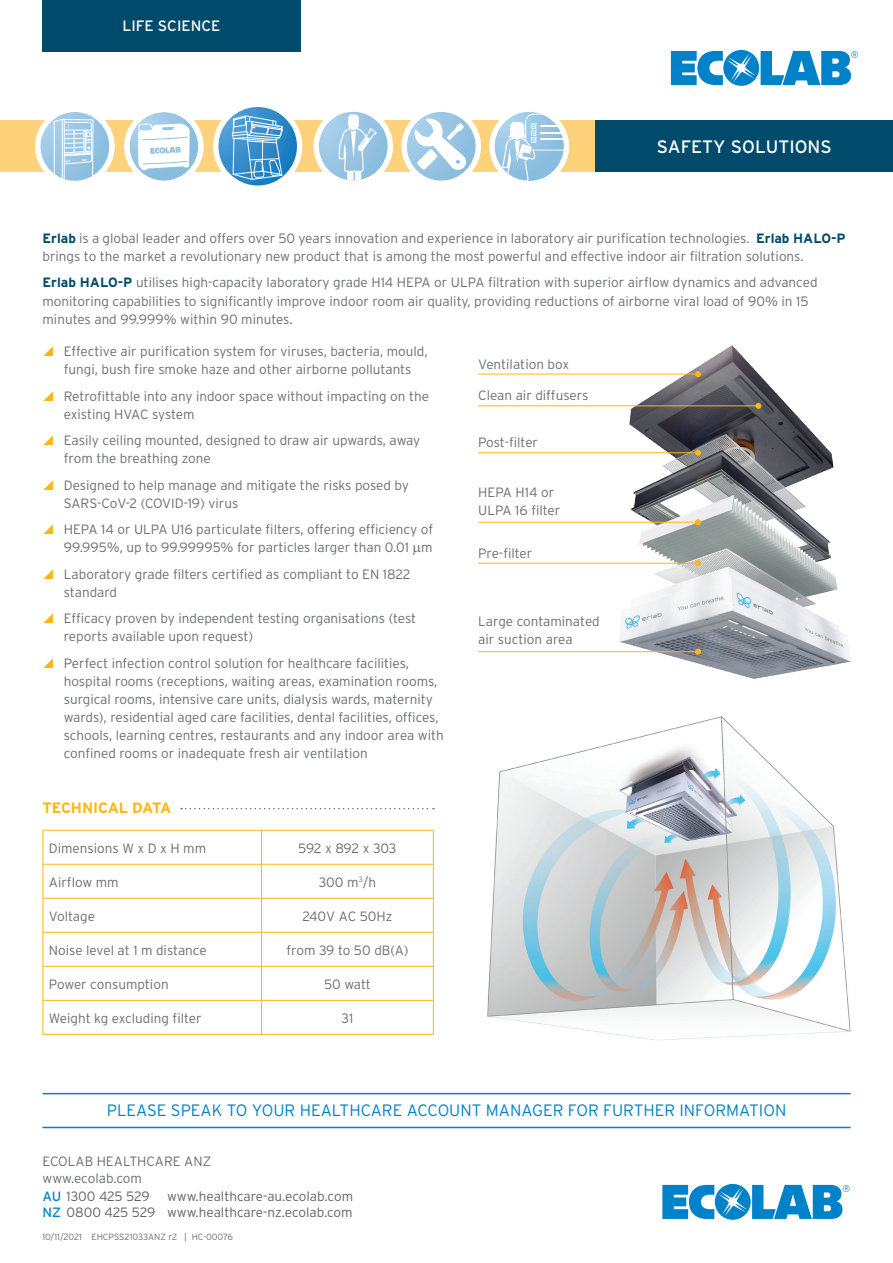
<style>
.page{position:relative;width:893px;height:1263px;background:#fff}
.page>*{position:absolute;margin:0;border:0;box-sizing:border-box;transform-origin:0 0}
.t1{font:18px "Interstate";color:#fff}
.Second_Header{font:300 16.5px "Interstate";color:#0082c8}
.Headline{font:700 15px "Interstate";letter-spacing:-.015em;color:#fcb615}
.t2{font:15px "Interstate";color:#fff}
.Bullets_PURPLE{font:300 13.5px/18px "Interstate";color:#6c6d70}
.Bullets_7409{font:300 13.5px/16.5px "Interstate";color:#6c6d70}
.Bullets_7409-2{font:300 13.5px/16.5px "Interstate";color:#636366;text-align:right}
.Bullets_7409-3{font:300 13.5px "Interstate";letter-spacing:-.03em;color:#6c6d70}
.Bullets_7409-4{font:300 9px "Interstate";color:#6c6d70}
.s1{font-weight:700;color:#004b6c}
.s2{font-weight:400;color:#0082c8}
</style>
<div class="page">
<svg style="left:662px;top:1184px;width:188px;height:36px"></svg>
<hr style="left:43px;top:1093px;width:808px;height:1px;background:#0082c8">
<hr style="left:43px;top:1127px;width:808px;height:1px;background:#0082c8">
<div style="left:43px;top:0;width:258px;height:51px;background:#004b6c"></div>
<svg style="left:671px;top:50px;width:187px;height:36px"></svg>
<svg style="left:181px;top:808px;width:253px;height:1px"></svg>
<hr style="left:43px;top:830px;width:218px;height:1px;background:#fcb615">
<hr style="left:43px;top:831px;width:1px;height:33px;background:#fcb615">
<hr style="left:261px;top:830px;width:173px;height:1px;background:#fcb615">
<hr style="left:261px;top:831px;width:1px;height:33px;background:#fcb615">
<hr style="left:433px;top:831px;width:1px;height:33px;background:#fcb615">
<hr style="left:43px;top:864px;width:218px;height:1px;background:#fcb615">
<hr style="left:43px;top:865px;width:1px;height:33px;background:#fcb615">
<hr style="left:261px;top:864px;width:173px;height:1px;background:#fcb615">
<hr style="left:261px;top:865px;width:1px;height:33px;background:#fcb615">
<hr style="left:433px;top:865px;width:1px;height:33px;background:#fcb615">
<hr style="left:43px;top:898px;width:218px;height:1px;background:#fcb615">
<hr style="left:43px;top:899px;width:1px;height:33px;background:#fcb615">
<hr style="left:261px;top:898px;width:173px;height:1px;background:#fcb615">
<hr style="left:261px;top:899px;width:1px;height:33px;background:#fcb615">
<hr style="left:433px;top:899px;width:1px;height:33px;background:#fcb615">
<hr style="left:43px;top:932px;width:218px;height:1px;background:#fcb615">
<hr style="left:43px;top:933px;width:1px;height:33px;background:#fcb615">
<hr style="left:261px;top:932px;width:173px;height:1px;background:#fcb615">
<hr style="left:261px;top:933px;width:1px;height:33px;background:#fcb615">
<hr style="left:433px;top:933px;width:1px;height:33px;background:#fcb615">
<hr style="left:43px;top:966px;width:218px;height:1px;background:#fcb615">
<hr style="left:43px;top:967px;width:1px;height:33px;background:#fcb615">
<hr style="left:261px;top:966px;width:173px;height:1px;background:#fcb615">
<hr style="left:261px;top:967px;width:1px;height:33px;background:#fcb615">
<hr style="left:433px;top:967px;width:1px;height:33px;background:#fcb615">
<hr style="left:43px;top:1000px;width:218px;height:1px;background:#fcb615">
<hr style="left:43px;top:1001px;width:1px;height:33px;background:#fcb615">
<hr style="left:261px;top:1000px;width:173px;height:1px;background:#fcb615">
<hr style="left:261px;top:1001px;width:1px;height:33px;background:#fcb615">
<hr style="left:433px;top:1001px;width:1px;height:33px;background:#fcb615">
<hr style="left:43px;top:1034px;width:218px;height:1px;background:#fcb615">
<hr style="left:261px;top:1034px;width:173px;height:1px;background:#fcb615">
<div style="left:0;top:120px;width:893px;height:51px;background:#fed17b"></div>
<div style="left:595px;top:120px;width:298px;height:51px;background:#004b6c"></div>
<svg style="left:316px;top:109px;width:74px;height:74px"></svg>
<svg style="left:339px;top:114px;width:38px;height:66px"></svg>
<div style="left:314px;top:106px;width:79px;height:80px;border:5px solid #fff;border-radius:50%"></div>
<svg style="left:492px;top:109px;width:74px;height:75px"></svg>
<div style="left:489px;top:106px;width:80px;height:80px;border:5px solid #fff;border-radius:50%"></div>
<svg style="left:502px;top:114px;width:64px;height:69px"></svg>
<svg style="left:38px;top:109px;width:74px;height:74px"></svg>
<div style="left:35px;top:107px;width:80px;height:79px;border:5px solid #fff;border-radius:50%"></div>
<svg style="left:53px;top:119px;width:41px;height:64px"></svg>
<svg style="left:213px;top:107px;width:89px;height:79px"></svg>
<div style="left:124px;top:107px;width:80px;height:79px;border:5px solid #fff;border-radius:50%"></div>
<svg style="left:127px;top:109px;width:74px;height:74px"></svg>
<svg style="left:404px;top:109px;width:74px;height:74px"></svg>
<div style="left:401px;top:107px;width:80px;height:79px;border:5px solid #fff;border-radius:50%"></div>
<svg style="left:415px;top:118px;width:52px;height:52px"></svg>
<img style="left:619px;top:345px;width:232px;height:334px">
<hr style="left:478px;top:374px;width:220px;height:1px;background:#fcb615">
<svg style="left:695px;top:371px;width:6px;height:6px"></svg>
<hr style="left:478px;top:405px;width:280px;height:1px;background:#fcb615">
<svg style="left:755px;top:403px;width:6px;height:6px"></svg>
<hr style="left:478px;top:452px;width:220px;height:1px;background:#fcb615">
<svg style="left:695px;top:450px;width:6px;height:6px"></svg>
<hr style="left:478px;top:522px;width:220px;height:1px;background:#fcb615">
<svg style="left:695px;top:519px;width:6px;height:6px"></svg>
<hr style="left:478px;top:563px;width:220px;height:1px;background:#fcb615">
<svg style="left:695px;top:560px;width:6px;height:6px"></svg>
<hr style="left:478px;top:651px;width:220px;height:1px;background:#fcb615">
<svg style="left:695px;top:649px;width:6px;height:6px"></svg>
<img style="left:487px;top:716px;width:364px;height:324px">
<p class="t2" style="left:123px;top:17px;width:99px">LIFE SCIENCE</p>
<p class="t1" style="left:657px;top:137px;width:176px">SAFETY SOLUTIONS</p>
<p class="Bullets_PURPLE" style="left:43px;top:229px;width:805px"><span class="s1">Erlab</span> is a global leader and offers over 50 years innovation and experience in laboratory air purification technologies. <span class="s1">Erlab HALO-P </span>brings to the market a revolutionary new product that is among the most powerful and effective indoor air filtration solutions.</p>
<p class="Bullets_PURPLE" style="left:43px;top:274px;width:777px"><span class="s1">Erlab HALO-P</span> utilises high-capacity laboratory grade H14 HEPA or ULPA filtration with superior airflow dynamics and advanced monitoring capabilities to significantly improve indoor room air quality, providing reductions of airborne viral load of 90% in 15 minutes and 99.999% within 90 minutes.</p>
<p class="Bullets_PURPLE" style="left:64px;top:342px;width:365px">Effective air purification system for viruses, bacteria, mould, fungi, bush fire smoke haze and other airborne pollutants</p>
<p class="Bullets_PURPLE" style="left:64px;top:387px;width:367px">Retrofittable into any indoor space without impacting on the existing HVAC system</p>
<p class="Bullets_PURPLE" style="left:64px;top:431px;width:358px">Easily ceiling mounted, designed to draw air upwards, away from the breathing zone</p>
<p class="Bullets_PURPLE" style="left:64px;top:476px;width:347px">Designed to help manage and mitigate the risks posed by<br>SARS-CoV-2 (COVID-19) virus</p>
<p class="Bullets_PURPLE" style="left:64px;top:520px;width:371px">HEPA 14 or ULPA U16 particulate filters, offering efficiency of<br>99.995%, up to 99.99995% for particles larger than 0.01 m</p>
<p class="Bullets_PURPLE" style="left:64px;top:565px;width:348px">Laboratory grade filters certified as compliant to EN 1822 standard</p>
<p class="Bullets_PURPLE" style="left:64px;top:609px;width:354px">Efficacy proven by independent testing organisations (test reports available upon request)</p>
<p class="Bullets_PURPLE" style="left:64px;top:654px;width:382px">Perfect infection control solution for healthcare facilities, hospital rooms (receptions, waiting areas, examination rooms, surgical rooms, intensive care units, dialysis wards, maternity wards), residential aged care facilities, dental facilities, offices, schools, learning centres, restaurants and any indoor area with confined rooms or inadequate fresh air ventilation</p>
<p class="Bullets_PURPLE" style="left:478px;top:355px;width:93px">Ventilation box</p>
<p class="Bullets_PURPLE" style="left:478px;top:387px;width:112px">Clean air diffusers</p>
<p class="Bullets_PURPLE" style="left:478px;top:433px;width:61px">Post-filter</p>
<p class="Bullets_PURPLE" style="left:478px;top:483px;width:84px">HEPA H14 or<br>ULPA 16 filter</p>
<p class="Bullets_PURPLE" style="left:478px;top:544px;width:56px">Pre-filter</p>
<p class="Bullets_PURPLE" style="left:478px;top:612px;width:123px">Large contaminated air suction area</p>
<p class="Headline" style="left:43px;top:799px;width:130px">TECHNICAL DATA</p>
<p class="Bullets_7409" style="left:49px;top:839px;width:159px">Dimensions W x D x H mm</p>
<p class="Bullets_7409-3" style="left:298px;top:840px;width:100px">592 x 892 x 303</p>
<p class="Bullets_7409" style="left:49px;top:873px;width:71px">Airflow mm</p>
<p class="Bullets_7409" style="left:319px;top:873px;width:59px">300 m<sup>3</sup>/h</p>
<p class="Bullets_7409" style="left:49px;top:907px;width:48px">Voltage</p>
<p class="Bullets_7409" style="left:302px;top:907px;width:92px">240V AC 50Hz</p>
<p class="Bullets_7409" style="left:49px;top:941px;width:159px">Noise level at 1 m distance</p>
<p class="Bullets_7409" style="left:286px;top:941px;width:123px">from 39 to 50 dB(A)</p>
<p class="Bullets_7409" style="left:49px;top:976px;width:121px">Power consumption</p>
<p class="Bullets_7409" style="left:324px;top:976px;width:48px">50 watt</p>
<p class="Bullets_7409" style="left:49px;top:1010px;width:154px">Weight kg excluding filter</p>
<p class="Bullets_7409" style="left:342px;top:1010px;width:13px">31</p>
<p class="Second_Header" style="left:107px;top:1100px;width:681px">PLEASE SPEAK TO YOUR HEALTHCARE ACCOUNT MANAGER FOR FURTHER INFORMATION</p>
<p class="Bullets_7409" style="left:43px;top:1153px;width:170px">ECOLAB HEALTHCARE ANZ www.ecolab.com</p>
<p class="Bullets_7409-2" style="left:43px;top:1187px;width:109px"><span class="s2">AU</span> 1300 425 529</p>
<p class="Bullets_7409-2" style="left:43px;top:1187px;width:312px">www.healthcare-au.ecolab.com<br><span class="s2">NZ</span> 0800 425 529 www.healthcare-nz.ecolab.com</p>
<p class="Bullets_7409-4" style="left:43px;top:1232px;width:192px">10/11/2021 EHCPSS21033ANZ r2 | HC-00076</p>
</div>
